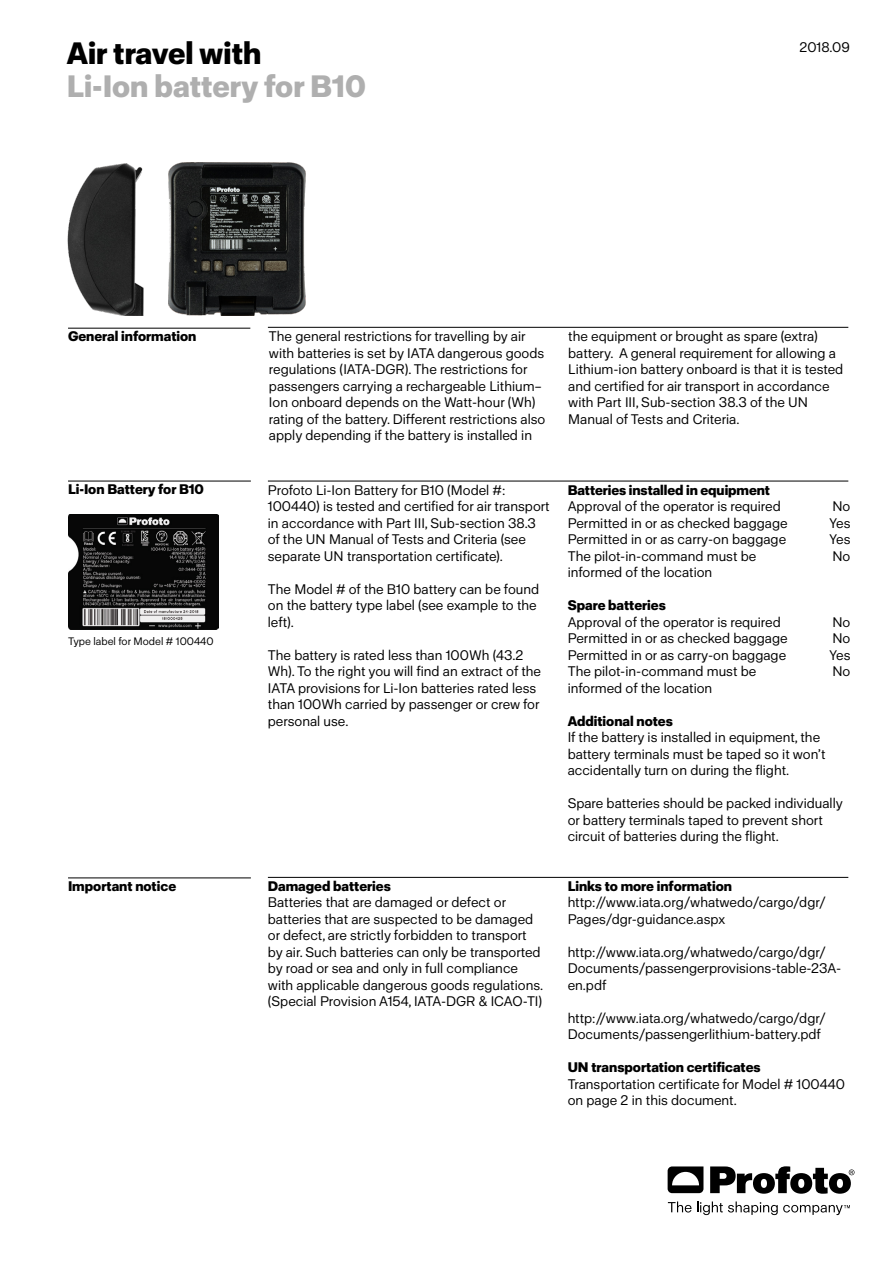
<style>
.page{position:relative;width:893px;height:1263px;background:#fff}
.page>*{position:absolute;margin:0;border:0;box-sizing:border-box;transform-origin:0 0}
.t1{font:700 30px "Profoto Sans";color:#afafaf}
.t2{font:700 30px "Profoto Sans";color:#000}
.t3{font:13.5px/16.5px "Profoto Sans";color:#000}
.t4{font:700 13.5px "Profoto Sans";color:#000}
.t5{font:10.5px "Profoto Sans";color:#000}
</style>
<div class="page">
<hr style="left:68px;top:328px;width:182px;height:1px;background:#000">
<hr style="left:68px;top:481px;width:183px;height:1px;background:#000">
<hr style="left:68px;top:878px;width:183px;height:1px;background:#000">
<hr style="left:268px;top:481px;width:580px;height:1px;background:#000">
<img style="left:174px;top:163px;width:132px;height:152px">
<hr style="left:268px;top:877px;width:580px;height:1px;background:#000">
<hr style="left:268px;top:327px;width:580px;height:1px;background:#000">
<svg style="left:668px;top:1166px;width:35px;height:27px"></svg>
<svg style="left:668px;top:1201px;width:23px;height:11px"></svg>
<svg style="left:697px;top:1201px;width:153px;height:14px"></svg>
<svg style="left:710px;top:1166px;width:144px;height:28px"></svg>
<img style="left:68px;top:514px;width:151px;height:116px">
<img style="left:67px;top:163px;width:107px;height:153px">
<h1 class="t2" style="left:67px;top:35px;width:196px">Air travel with</h1>
<h1 class="t1" style="left:67px;top:68px;width:300px">Li-Ion battery for B10</h1>
<p class="t3" style="left:799px;top:38px;width:52px">2018.09</p>
<p class="t4" style="left:68px;top:328px;width:130px">General information</p>
<p class="t3" style="left:269px;top:328px;width:278px">The general restrictions for travelling by air with batteries is set by IATA dangerous goods regulations (IATA-DGR). The restrictions for passengers carrying a rechargeable Lithium– Ion onboard depends on the Watt-hour (Wh) rating of the battery. Different restrictions also apply depending if the battery is installed in</p>
<p class="t3" style="left:568px;top:328px;width:277px">the equipment or brought as spare (extra) battery. A general requirement for allowing a Lithium-ion battery onboard is that it is tested and certified for air transport in accordance with Part III, Sub-section 38.3 of the UN Manual of Tests and Criteria.</p>
<p class="t4" style="left:68px;top:481px;width:137px">Li-Ion Battery for B10</p>
<p class="t5" style="left:68px;top:635px;width:147px">Type label for Model # 100440</p>
<p class="t4" style="left:68px;top:878px;width:110px">Important notice</p>
<p class="t3" style="left:268px;top:481px;width:283px">Profoto Li-Ion Battery for B10 (Model #:<br>100440) is tested and certified for air transport in accordance with Part III, Sub-section 38.3 of the UN Manual of Tests and Criteria (see separate UN transportation certificate).</p>
<p class="t3" style="left:268px;top:580px;width:273px">The Model # of the B10 battery can be found on the battery type label (see example to the left).</p>
<p class="t3" style="left:268px;top:646px;width:275px">The battery is rated less than 100Wh (43.2<br>Wh). To the right you will find an extract of the IATA provisions for Li-Ion batteries rated less than 100Wh carried by passenger or crew for personal use.</p>
<p class="t4" style="left:268px;top:878px;width:124px">Damaged batteries</p>
<p class="t3" style="left:268px;top:894px;width:277px">Batteries that are damaged or defect or batteries that are suspected to be damaged or defect, are strictly forbidden to transport by air. Such batteries can only be transported by road or sea and only in full compliance with applicable dangerous goods regulations. (Special Provision A154, IATA-DGR &amp; ICAO-TI)</p>
<p class="t4" style="left:568px;top:482px;width:204px">Batteries installed in equipment</p>
<p class="t3" style="left:568px;top:498px;width:215px">Approval of the operator is required</p>
<p class="t3" style="left:832px;top:498px;width:20px">No</p>
<p class="t3" style="left:568px;top:514px;width:221px">Permitted in or as checked baggage</p>
<p class="t3" style="left:829px;top:514px;width:23px">Yes</p>
<p class="t3" style="left:568px;top:531px;width:220px">Permitted in or as carry-on baggage</p>
<p class="t3" style="left:829px;top:531px;width:23px">Yes</p>
<p class="t3" style="left:568px;top:547px;width:190px">The pilot-in-command must be</p>
<p class="t3" style="left:832px;top:547px;width:20px">No</p>
<p class="t3" style="left:568px;top:564px;width:146px">informed of the location</p>
<p class="t4" style="left:568px;top:597px;width:100px">Spare batteries</p>
<p class="t3" style="left:568px;top:613px;width:215px">Approval of the operator is required</p>
<p class="t3" style="left:832px;top:613px;width:20px">No</p>
<p class="t3" style="left:568px;top:630px;width:221px">Permitted in or as checked baggage</p>
<p class="t3" style="left:832px;top:630px;width:20px">No</p>
<p class="t3" style="left:568px;top:646px;width:220px">Permitted in or as carry-on baggage</p>
<p class="t3" style="left:829px;top:646px;width:23px">Yes</p>
<p class="t3" style="left:568px;top:663px;width:190px">The pilot-in-command must be</p>
<p class="t3" style="left:832px;top:663px;width:20px">No</p>
<p class="t3" style="left:568px;top:679px;width:146px">informed of the location</p>
<p class="t4" style="left:568px;top:713px;width:107px">Additional notes</p>
<p class="t3" style="left:568px;top:729px;width:259px">If the battery is installed in equipment, the battery terminals must be taped so it won’t accidentally turn on during the flight.</p>
<p class="t3" style="left:568px;top:795px;width:277px">Spare batteries should be packed individually or battery terminals taped to prevent short circuit of batteries during the flight.</p>
<p class="t4" style="left:568px;top:878px;width:166px">Links to more information</p>
<p class="t3" style="left:568px;top:894px;width:260px">http://www.iata.org/whatwedo/cargo/dgr/<br>Pages/dgr-guidance.aspx</p>
<p class="t3" style="left:568px;top:943px;width:275px">http://www.iata.org/whatwedo/cargo/dgr/<br>Documents/passengerprovisions-table-23A&shy;en.pdf</p>
<p class="t3" style="left:568px;top:1009px;width:260px">http://www.iata.org/whatwedo/cargo/dgr/<br>Documents/passengerlithium-battery.pdf</p>
<p class="t4" style="left:568px;top:1059px;width:194px">UN transportation certificates</p>
<p class="t3" style="left:568px;top:1075px;width:279px">Transportation certificate for Model # 100440 on page 2 in this document.</p>
</div>
